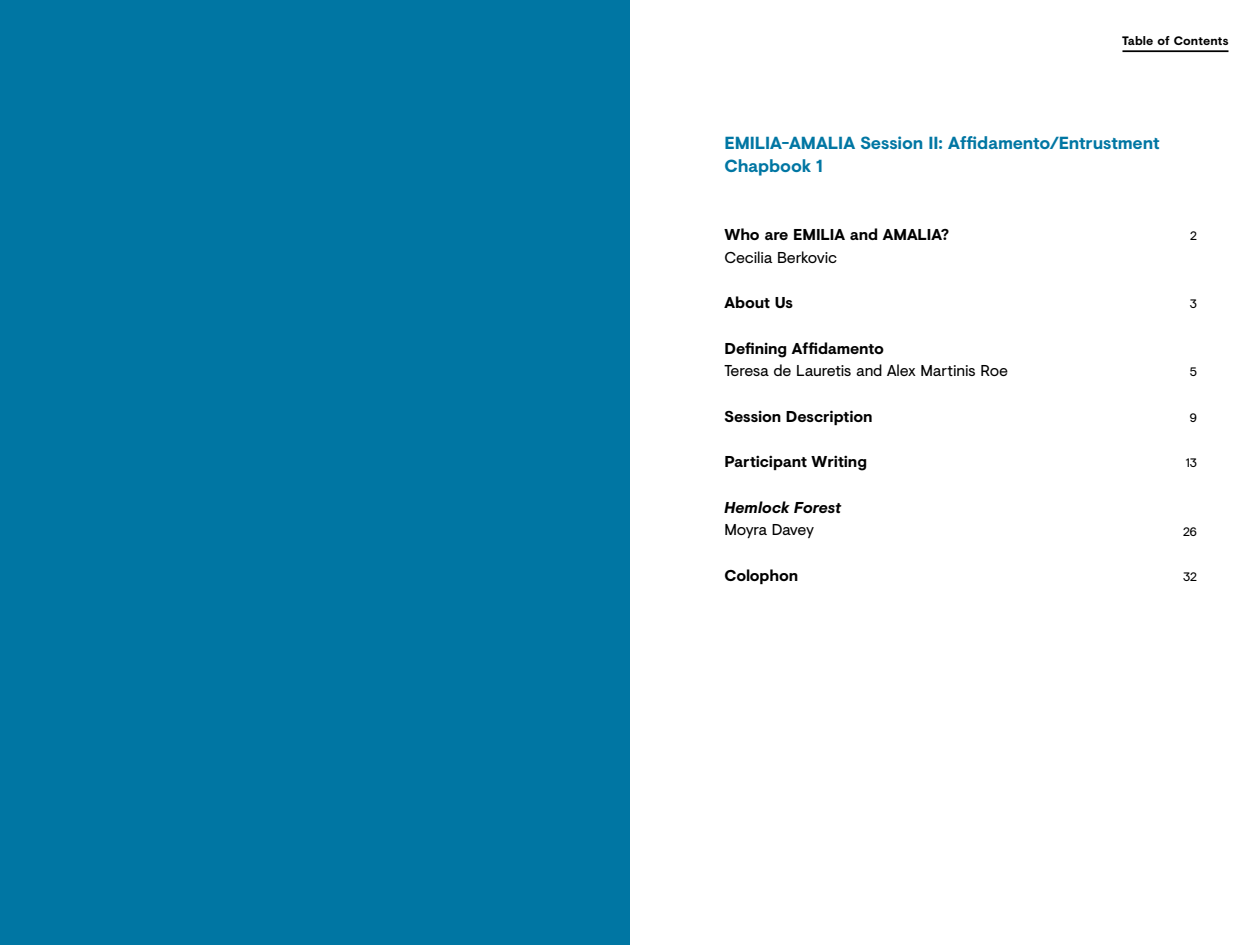
<style>
.page{position:relative;width:1260px;height:945px;background:#fff}
.page>*{position:absolute;margin:0;border:0;box-sizing:border-box;transform-origin:0 0}
.t1{font:700 17.5px/22.8px "Visuelt";letter-spacing:-.005em;color:#0076a3}
.t2{font:700 15.75px "Visuelt";letter-spacing:-.005em;color:#000}
.t3{font:15.75px "Visuelt";letter-spacing:-.015em;color:#000}
.t4{font:italic 700 15.75px "Visuelt";letter-spacing:-.015em;color:#000}
.t5{font:15.75px "Visuelt";letter-spacing:-.035em;color:#000}
.t6{font:700 12.25px "Visuelt";letter-spacing:.005em;color:#000}
.t7{font:12.25px "Visuelt";color:#000}
</style>
<div class="page">
<hr style="left:1122px;top:50px;width:107px;height:2px;background:#000">
<div style="left:0;top:0;width:630px;height:945px;background:#0076a3"></div>
<p class="t6" style="left:1122px;top:32px;width:108px">Table of Contents</p>
<p class="t1" style="left:724px;top:131px;width:436px">EMILIA-AMALIA Session II: Affidamento/Entrustment<br>Chapbook 1</p>
<p class="t2" style="left:724px;top:223px;width:226px">Who are EMILIA and AMALIA?</p>
<p class="t7" style="left:1190px;top:227px;width:8px">2</p>
<p class="t3" style="left:725px;top:246px;width:114px">Cecilia Berkovic</p>
<p class="t2" style="left:725px;top:291px;width:70px">About Us</p>
<p class="t7" style="left:1190px;top:295px;width:9px">3</p>
<p class="t2" style="left:725px;top:336px;width:161px">Defining Affidamento</p>
<p class="t3" style="left:725px;top:360px;width:285px">Teresa de Lauretis and Alex Martinis Roe</p>
<p class="t7" style="left:1190px;top:363px;width:9px">5</p>
<p class="t2" style="left:725px;top:405px;width:150px">Session Description</p>
<p class="t7" style="left:1190px;top:409px;width:9px">9</p>
<p class="t2" style="left:725px;top:450px;width:144px">Participant Writing</p>
<p class="t7" style="left:1186px;top:454px;width:13px">13</p>
<p class="t4" style="left:725px;top:496px;width:118px">Hemlock Forest</p>
<p class="t5" style="left:725px;top:519px;width:91px">Moyra Davey</p>
<p class="t7" style="left:1183px;top:523px;width:15px">26</p>
<p class="t2" style="left:725px;top:564px;width:75px">Colophon</p>
<p class="t7" style="left:1183px;top:568px;width:15px">32</p>
</div>
